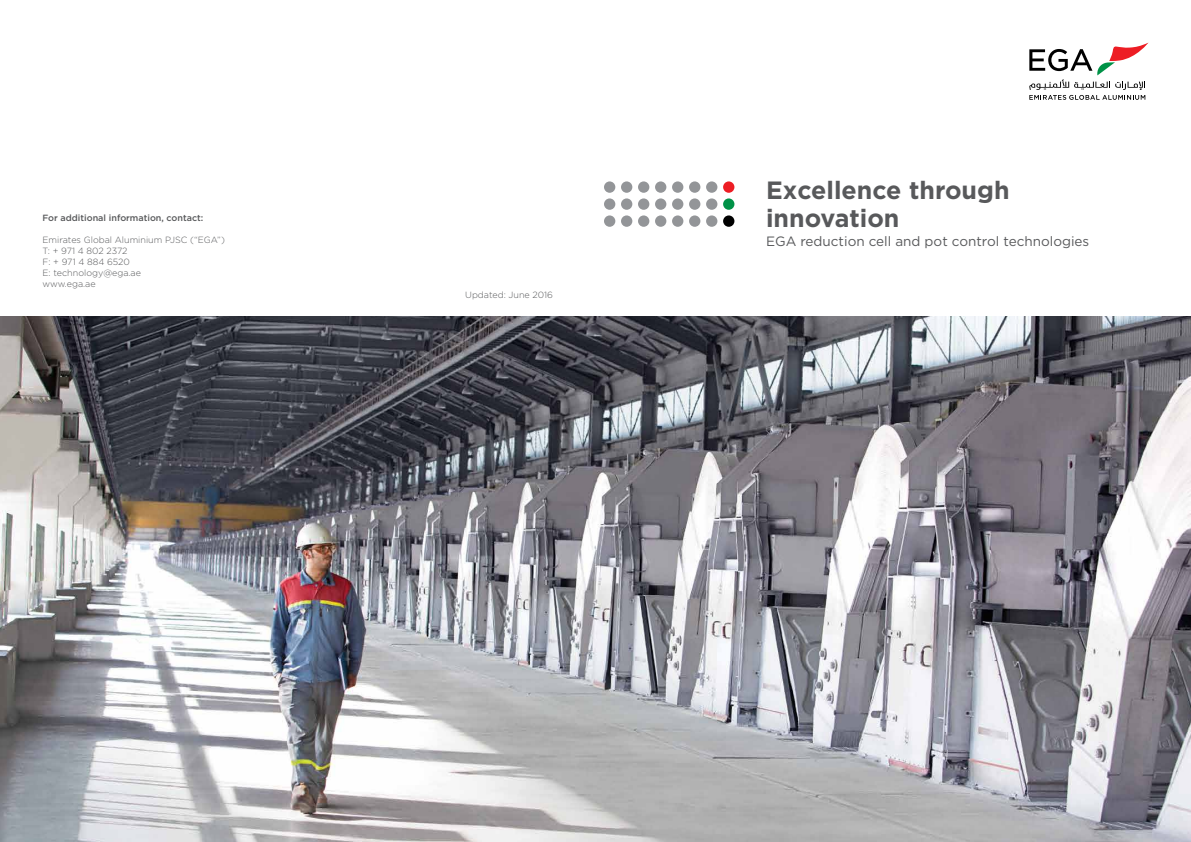
<style>
.page{position:relative;width:1191px;height:842px;background:#fff}
.page>*{position:absolute;margin:0;border:0;box-sizing:border-box;transform-origin:0 0}
.t1{font:700 24.9px/27.4px "Gotham HTF";color:#58595b}
.t2{font:13.5px "Gotham HTF";color:#58595b}
.t3{font:300 9px/10.8px "Gotham HTF";color:#58595b}
.t4{font:500 9px "Gotham HTF";color:#58595b}
.s1{font-family:"Gotham"}
</style>
<div class="page">
<img style="left:0;top:316px;width:1191px;height:526px">
<div style="left:604px;top:181px;width:11px;height:12px;background:#939598;border-radius:50%"></div>
<div style="left:621px;top:181px;width:11px;height:12px;background:#939598;border-radius:50%"></div>
<div style="left:638px;top:181px;width:11px;height:12px;background:#939598;border-radius:50%"></div>
<div style="left:655px;top:181px;width:11px;height:12px;background:#939598;border-radius:50%"></div>
<div style="left:672px;top:181px;width:11px;height:12px;background:#939598;border-radius:50%"></div>
<div style="left:689px;top:181px;width:11px;height:12px;background:#939598;border-radius:50%"></div>
<div style="left:706px;top:181px;width:11px;height:12px;background:#939598;border-radius:50%"></div>
<div style="left:723px;top:181px;width:11px;height:12px;background:#ed1d24;border-radius:50%"></div>
<div style="left:604px;top:198px;width:11px;height:12px;background:#939598;border-radius:50%"></div>
<div style="left:621px;top:198px;width:11px;height:12px;background:#939598;border-radius:50%"></div>
<div style="left:638px;top:198px;width:11px;height:12px;background:#939598;border-radius:50%"></div>
<div style="left:655px;top:198px;width:11px;height:12px;background:#939598;border-radius:50%"></div>
<div style="left:672px;top:198px;width:11px;height:12px;background:#939598;border-radius:50%"></div>
<div style="left:689px;top:198px;width:11px;height:12px;background:#939598;border-radius:50%"></div>
<div style="left:706px;top:198px;width:11px;height:12px;background:#939598;border-radius:50%"></div>
<div style="left:723px;top:198px;width:11px;height:12px;background:#009247;border-radius:50%"></div>
<div style="left:604px;top:215px;width:11px;height:12px;background:#939598;border-radius:50%"></div>
<div style="left:621px;top:215px;width:11px;height:12px;background:#939598;border-radius:50%"></div>
<div style="left:638px;top:215px;width:11px;height:12px;background:#939598;border-radius:50%"></div>
<div style="left:655px;top:215px;width:11px;height:12px;background:#939598;border-radius:50%"></div>
<div style="left:672px;top:215px;width:11px;height:12px;background:#939598;border-radius:50%"></div>
<div style="left:689px;top:215px;width:11px;height:12px;background:#939598;border-radius:50%"></div>
<div style="left:706px;top:215px;width:11px;height:12px;background:#939598;border-radius:50%"></div>
<div style="left:723px;top:215px;width:11px;height:12px;background:#000;border-radius:50%"></div>
<svg style="left:1029px;top:43px;width:119px;height:57px"></svg>
<p class="t4" style="left:43px;top:213px;width:162px">For additional information, contact:</p>
<p class="t3" style="left:43px;top:235px;width:184px">Emirates Global Aluminium PJSC (“EGA”)<br>T: + 971 4 802 2372<br>F: + 971 4 884 6520<br>E: technology@ega.ae<br>www.ega.ae</p>
<p class="t3" style="left:465px;top:289px;width:89px">Updated: June 2016</p>
<h1 class="t1" style="left:766px;top:176px;width:245px"><span class="s1">Ex</span>cellence through innovati<span class="s1">on</span></h1>
<h2 class="t2" style="left:766px;top:234px;width:325px">EGA reduction cell and pot control technologies</h2>
</div>
